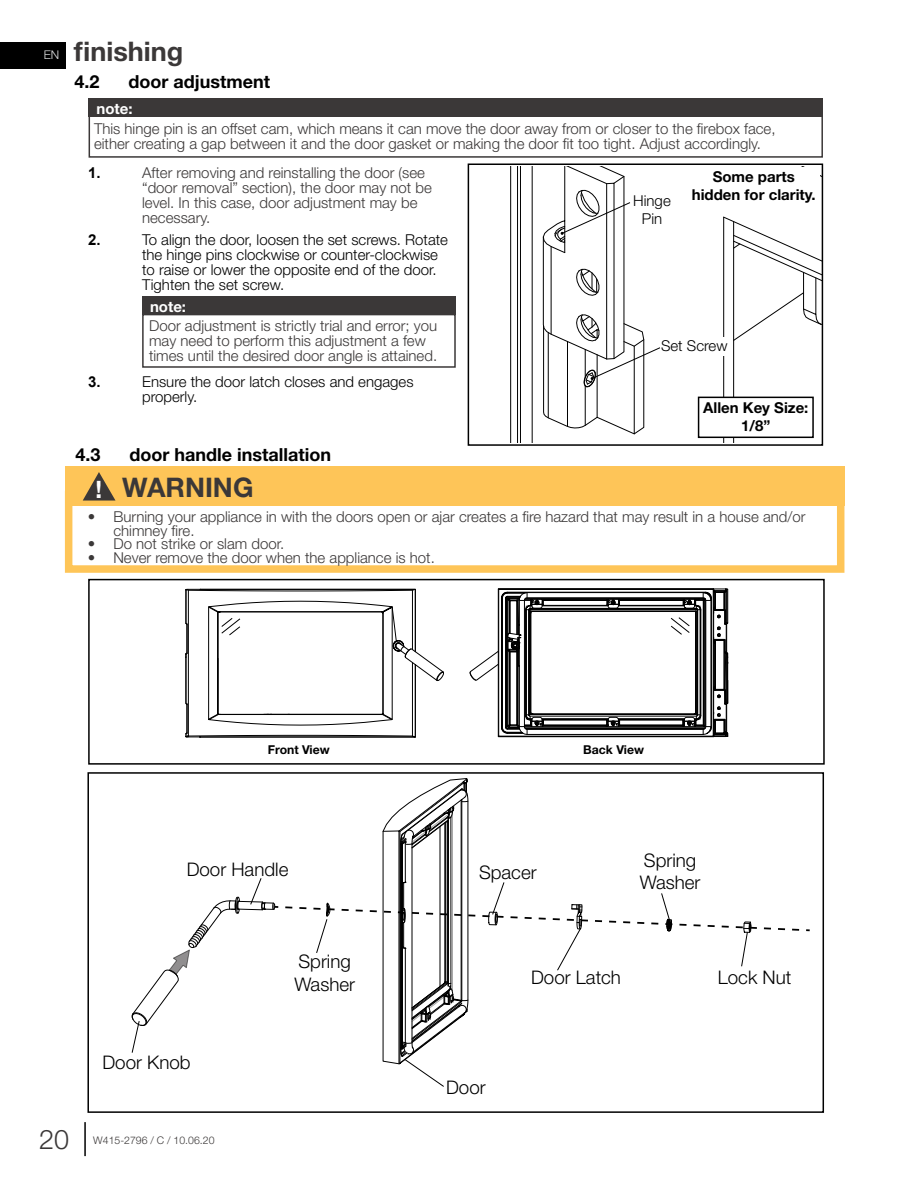
<style>
.page{position:relative;width:918px;height:1188px;background:#fff}
.page>*{position:absolute;margin:0;border:0;box-sizing:border-box;transform-origin:0 0}
.t1{font:700 27px "Helvetica Neue";color:#3b3838}
.t2{font:300 27px "Helvetica Neue";color:#3b3838}
.t3{font:300 18.75px/22.5px "Helvetica Neue";color:#000}
.t4{font:700 18px "Helvetica Neue";color:#000}
.t5{font:300 15px/15px "Helvetica Neue";color:#3b3838}
.t6{font:300 15px/15px "Helvetica Neue";color:#000}
.t7{font:700 15px/18px "Helvetica Neue";color:#000;text-align:center}
.t8{font:700 15px "Helvetica Neue";color:#fff}
.t9{font:700 15px "Arial";color:#000}
.t10{font:700 12.3px "Helvetica Neue";color:#000}
.t11{font:300 12px "Helvetica Neue";color:#dcddde}
.t12{font:300 10.5px "Helvetica Neue";color:#3b3838}
.s1{font-size:24px;color:#fff}
</style>
<div class="page">
<div style="left:0;top:42px;width:65px;height:26px;background:#000"></div>
<hr style="left:84px;top:1122px;width:2px;height:34px;background:#000">
<div style="left:88px;top:579px;width:737px;height:186px;border:2px solid #000"></div>
<div style="left:65px;top:491px;width:779px;height:82px;border:8px solid #fec558"></div>
<div style="left:65px;top:467px;width:779px;height:39px;background:#fec558"></div>
<svg style="left:83px;top:472px;width:33px;height:29px"></svg>
<svg style="left:131px;top:588px;width:679px;height:499px"></svg>
<div style="left:142px;top:314px;width:314px;height:54px;border:2px solid #3b3838"></div>
<div style="left:142px;top:297px;width:314px;height:18px;background:#3b3838"></div>
<div style="left:89px;top:115px;width:734px;height:43px;border:2px solid #3b3838"></div>
<div style="left:89px;top:98px;width:734px;height:19px;background:#3b3838"></div>
<div style="left:468px;top:164px;width:355px;height:282px;border:2px solid #000"></div>
<hr style="left:532px;top:166px;width:1px;height:277px;background:#000">
<hr style="left:723px;top:217px;width:1px;height:226px;background:#000">
<hr style="left:520px;top:166px;width:1px;height:277px;background:#000">
<hr style="left:733px;top:222px;width:1px;height:221px;background:#000">
<hr style="left:517px;top:166px;width:1px;height:277px;background:#000">
<hr style="left:510px;top:166px;width:1px;height:277px;background:#000">
<div style="left:698px;top:397px;width:116px;height:41px;border:2px solid #000"></div>
<svg style="left:542px;top:166px;width:279px;height:269px"></svg>
<p class="t11" style="left:44px;top:46px;width:17px">EN</p>
<h1 class="t1" style="left:74px;top:30px;width:111px">finishing</h1>
<p class="t4" style="left:74px;top:68px;width:27px">4.2</p>
<p class="t4" style="left:128px;top:68px;width:143px">door adjustment</p>
<p class="t8" style="left:96px;top:96px;width:38px">note:</p>
<p class="t5" style="left:94px;top:121px;width:683px">This hinge pin is an offset cam, which means it can move the door away from or closer to the firebox face, either creating a gap between it and the door gasket or making the door fit too tight. Adjust accordingly.</p>
<p class="t9" style="left:88px;top:163px;width:14px">1.</p>
<p class="t5" style="left:142px;top:164px;width:291px">After removing and reinstalling the door (see “door removal” section), the door may not be level. In this case, door adjustment may be necessary.</p>
<p class="t9" style="left:88px;top:230px;width:14px">2.</p>
<p class="t6" style="left:142px;top:231px;width:307px">To align the door, loosen the set screws. Rotate the hinge pins clockwise or counter-clockwise to raise or lower the opposite end of the door.<br>Tighten the set screw.</p>
<p class="t8" style="left:150px;top:295px;width:38px">note:</p>
<p class="t5" style="left:149px;top:318px;width:290px">Door adjustment is strictly trial and error; you may need to perform this adjustment a few times until the desired door angle is attained.</p>
<p class="t9" style="left:88px;top:371px;width:14px">3.</p>
<p class="t6" style="left:142px;top:373px;width:273px">Ensure the door latch closes and engages properly.</p>
<p class="t4" style="left:76px;top:440px;width:27px">4.3</p>
<p class="t4" style="left:130px;top:440px;width:203px">door handle installation</p>
<p class="t6" style="left:633px;top:191px;width:39px;line-height:18px;text-align:center">Hinge<br>Pin</p>
<p class="t7" style="left:692px;top:168px;width:125px">Some parts hidden for clarity.</p>
<p class="t6" style="left:661px;top:338px;width:68px">Set Screw</p>
<p class="t7" style="left:703px;top:399px;width:107px">Allen Key Size:<br>1/8”</p>
<h1 class="t1" style="left:95px;top:466px;width:160px"><span class="s1">!</span> WARNING</h1>
<p class="t5" style="left:113px;top:509px;width:694px;line-height:13.5px;text-indent:-25px">• Burning your appliance in with the doors open or ajar creates a fire hazard that may result in a house and/or chimney fire.</p>
<p class="t5" style="left:88px;top:536px;width:198px">• Do not strike or slam door.</p>
<p class="t5" style="left:88px;top:549px;width:349px">• Never remove the door when the appliance is hot.</p>
<p class="t10" style="left:268px;top:740px;width:63px">Front View</p>
<p class="t10" style="left:583px;top:740px;width:62px">Back View</p>
<p class="t3" style="left:187px;top:857px;width:103px">Door Handle</p>
<p class="t3" style="left:102px;top:1050px;width:90px">Door Knob</p>
<p class="t3" style="left:294px;top:949px;width:62px">Spring<br>Washer</p>
<p class="t3" style="left:479px;top:860px;width:59px">Spacer</p>
<p class="t3" style="left:640px;top:848px;width:62px">Spring<br>Washer</p>
<p class="t3" style="left:531px;top:965px;width:91px">Door Latch</p>
<p class="t3" style="left:718px;top:965px;width:75px">Lock Nut</p>
<p class="t3" style="left:446px;top:1075px;width:41px">Door</p>
<h1 class="t2" style="left:39px;top:1118px;width:32px">20</h1>
<p class="t12" style="left:93px;top:1132px;width:123px">W415-2796 / C / 10.06.20</p>
</div>
